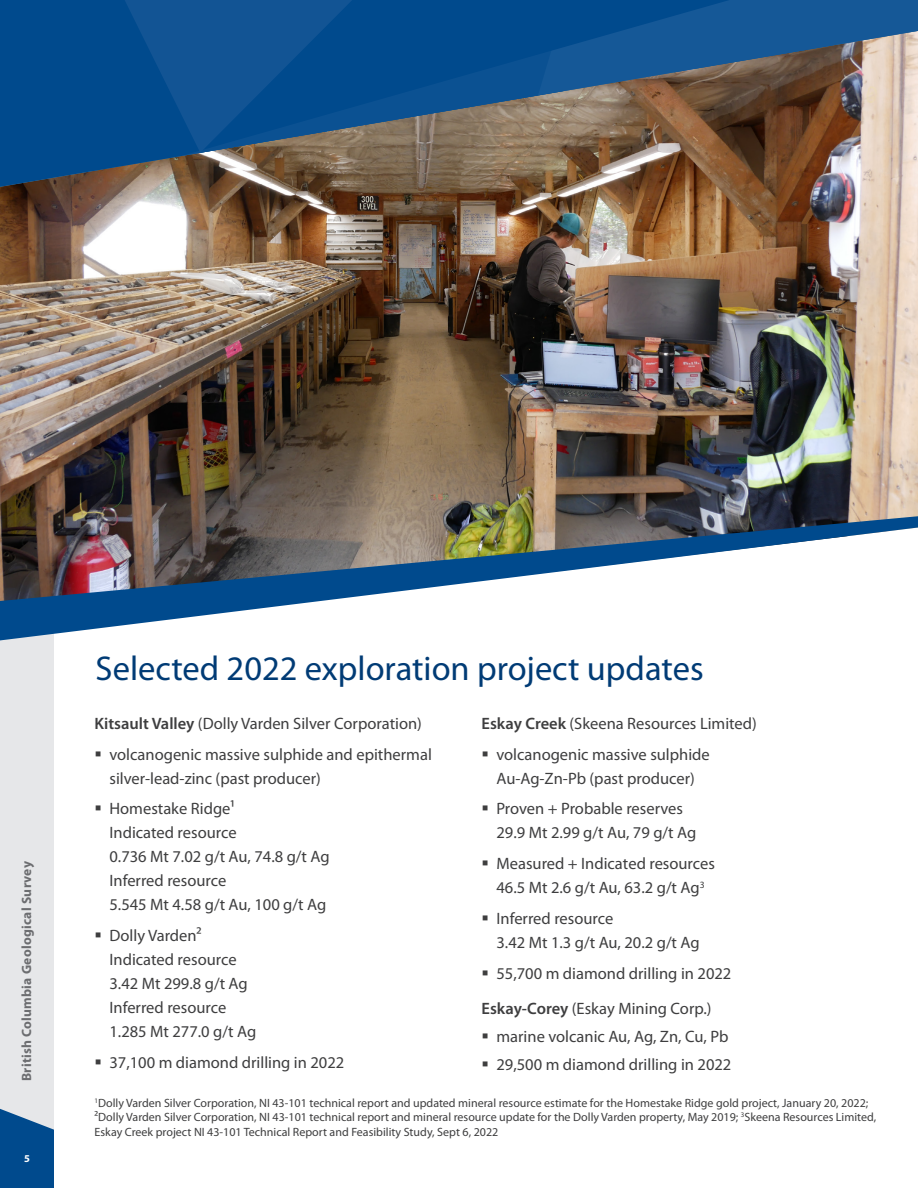
<style>
.page{position:relative;width:918px;height:1188px;background:#fff}
.page>*{position:absolute;margin:0;border:0;box-sizing:border-box;transform-origin:0 0}
.H1_-_Heading{font:34.5px "Myriad Pro";color:#003b75}
.Bullet{font:16.5px/24px "Myriad Pro";color:#3e3e3f}
.t1{font:700 13.5px "Myriad Pro";letter-spacing:.02em;color:#6c6d70}
.t2{font:12px/14.4px "Myriad Pro";color:#3e3e3f}
.t3{font:700 10.5px "Myriad Pro";color:#fff}
.s1{font-weight:600}
</style>
<div class="page">
<div style="left:0;top:0;width:54px;height:1188px;background:#e6e7e9"></div>
<svg style="left:0;top:1109px;width:54px;height:79px;background:#1d5e98"></svg>
<img style="left:0;top:187px;width:918px;height:329px">
<img style="left:0;top:516px;width:918px;height:124px">
<img style="left:114px;top:0;width:804px;height:187px">
<svg style="left:0;top:0;width:685px;height:171px;background:#275782"></svg>
<p class="t1" style="left:18px;top:1081px;width:222px;rotate:-90deg">British Columbia Geological Survey</p>
<p class="t3" style="left:24px;top:1151px;width:7px">5</p>
<p class="H1_-_Heading" style="left:96px;top:647px;width:610px">Selected 2022 exploration project updates</p>
<p class="Bullet" style="left:94px;top:711px;width:329px"><span class="s1">Kitsault Valley</span> (Dolly Varden Silver Corporation)</p>
<p class="Bullet" style="left:110px;top:742px;width:324px">volcanogenic massive sulphide and epithermal silver-lead-zinc (past producer)</p>
<p class="Bullet" style="left:110px;top:797px;width:222px">Homestake Ridge1<br>Indicated resource<br>0.736 Mt 7.02 g/t Au, 74.8 g/t Ag<br>Inferred resource<br>5.545 Mt 4.58 g/t Au, 100 g/t Ag</p>
<p class="Bullet" style="left:110px;top:923px;width:148px">Dolly Varden2<br>Indicated resource<br>3.42 Mt 299.8 g/t Ag<br>Inferred resource<br>1.285 Mt 277.0 g/t Ag</p>
<p class="Bullet" style="left:110px;top:1050px;width:236px">37,100 m diamond drilling in 2022</p>
<p class="Bullet" style="left:481px;top:711px;width:277px"><span class="s1">Eskay Creek</span> (Skeena Resources Limited)</p>
<p class="Bullet" style="left:496px;top:742px;width:215px">volcanogenic massive sulphide<br>Au-Ag-Zn-Pb (past producer)</p>
<p class="Bullet" style="left:496px;top:797px;width:201px">Proven + Probable reserves<br>29.9 Mt 2.99 g/t Au, 79 g/t Ag</p>
<p class="Bullet" style="left:496px;top:851px;width:220px">Measured + Indicated resources<br>46.5 Mt 2.6 g/t Au, 63.2 g/t Ag<sup>3</sup></p>
<p class="Bullet" style="left:496px;top:906px;width:205px">Inferred resource<br>3.42 Mt 1.3 g/t Au, 20.2 g/t Ag</p>
<p class="Bullet" style="left:496px;top:961px;width:236px">55,700 m diamond drilling in 2022</p>
<p class="Bullet" style="left:481px;top:997px;width:232px"><span class="s1">Eskay-Corey</span> (Eskay Mining Corp.)</p>
<p class="Bullet" style="left:496px;top:1024px;width:234px">marine volcanic Au, Ag, Zn, Cu, Pb</p>
<p class="Bullet" style="left:496px;top:1052px;width:236px">29,500 m diamond drilling in 2022</p>
<p class="t2" style="left:94px;top:1095px;width:783px"><sup>1</sup>Dolly Varden Silver Corporation, NI 43-101 technical report and updated mineral resource estimate for the Homestake Ridge gold project, January 20, 2022;<br>2Dolly Varden Silver Corporation, NI 43-101 technical report and mineral resource update for the Dolly Varden property, May 2019; <sup>3</sup>Skeena Resources Limited,<br>Eskay Creek project NI 43-101 Technical Report and Feasibility Study, Sept 6, 2022</p>
</div>
